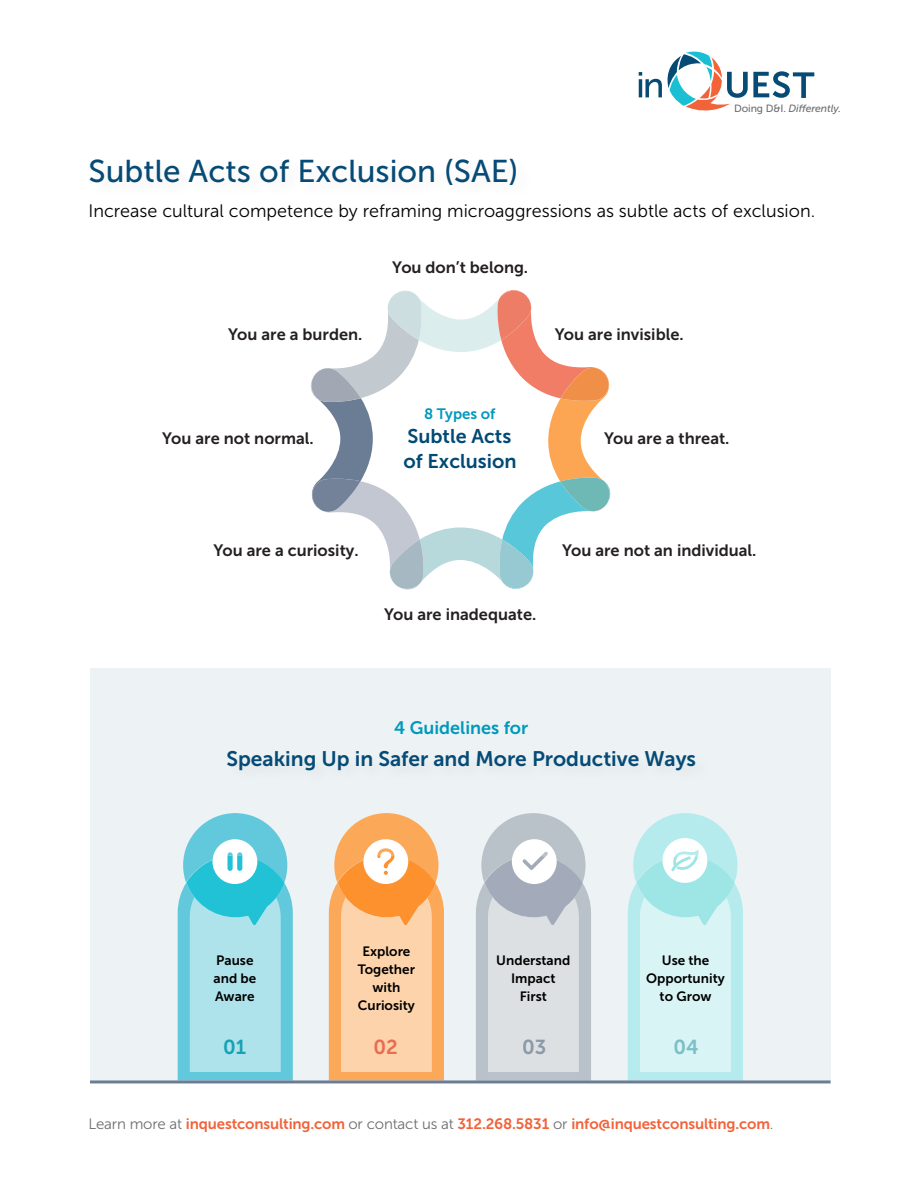
<style>
.page{position:relative;width:918px;height:1188px;background:#fff}
.page>*{position:absolute;margin:0;border:0;box-sizing:border-box;transform-origin:0 0}
.t1{font:31.5px "Museo Sans 500";color:#064a76}
.t2{font:21px "Museo Sans 700";color:#064a76}
.t3{font:20.1px "Museo Sans 700";color:#17a3b5}
.t4{font:20.1px "Museo Sans 700";color:#e86e52}
.t5{font:20.1px "Museo Sans 700";color:#8c99a8}
.t6{font:20.1px "Museo Sans 700";color:#7abfc7}
.t7{font:19.8px "Museo Sans 700";color:#004a75}
.t8{font:18px "Museo Sans 300";color:#000}
.t9{font:18px "Museo Sans 700";color:#0099bd}
.t10{font:16.35px "Museo Sans 700";color:#241f21}
.t11{font:15px "Museo Sans 700";letter-spacing:-.01em;color:#f2633a}
.t12{font:15px "Museo Sans 700";color:#0099bd}
.t13{font:13.5px/18px "Museo Sans 700";color:#000;text-align:center}
.t14{font:italic 10.5px "Museo Sans 500";letter-spacing:-.01em;color:#6d6e71}
.s1{font-style:normal}
.s2{font-family:"Museo Sans 300";color:#6d6e71}
</style>
<div class="page">
<svg style="left:310px;top:290px;width:301px;height:299px"></svg>
<div style="left:90px;top:668px;width:741px;height:413px;background:#edf3f5"></div>
<svg style="left:329px;top:813px;width:115px;height:267px;background:#fbc38d"></svg>
<svg style="left:178px;top:813px;width:115px;height:267px;background:#8fd9e5"></svg>
<svg style="left:476px;top:813px;width:115px;height:267px;background:#ced3d9"></svg>
<svg style="left:628px;top:813px;width:115px;height:267px;background:#caf0f1"></svg>
<hr style="left:90px;top:1080px;width:741px;height:3px;background:#6b7d94">
<svg style="left:639px;top:51px;width:175px;height:60px"></svg>
<h1 class="t1" style="left:88px;top:154px;width:431px">Subtle Acts of Exclusion (SAE)</h1>
<p class="t14" style="left:734px;top:103px;width:109px"><span class="s1">Doing D&amp;I.</span> Differently.</p>
<p class="t8" style="left:88px;top:201px;width:728px">Increase cultural competence by reframing microaggressions as subtle acts of exclusion.</p>
<p class="t10" style="left:392px;top:259px;width:137px">You don’t belong.</p>
<p class="t10" style="left:228px;top:326px;width:136px">You are a burden.</p>
<p class="t10" style="left:555px;top:326px;width:130px">You are invisible.</p>
<p class="t10" style="left:162px;top:430px;width:153px">You are not normal.</p>
<p class="t12" style="left:424px;top:406px;width:73px">8 Types of</p>
<p class="t7" style="left:408px;top:425px;width:105px">Subtle Acts</p>
<p class="t10" style="left:604px;top:430px;width:127px">You are a threat.</p>
<p class="t7" style="left:404px;top:450px;width:114px">of Exclusion</p>
<p class="t10" style="left:213px;top:541px;width:147px">You are a curiosity.</p>
<p class="t10" style="left:384px;top:606px;width:154px">You are inadequate.</p>
<p class="t10" style="left:562px;top:541px;width:196px">You are not an individual.</p>
<p class="t9" style="left:394px;top:718px;width:135px">4 Guidelines for</p>
<p class="t2" style="left:226px;top:747px;width:471px">Speaking Up in Safer and More Productive Ways</p>
<p class="t13" style="left:214px;top:952px;width:44px;text-align:left">Pause and be<br>Aware</p>
<p class="t13" style="left:358px;top:942px;width:59px">Explore<br>Together with<br>Curiosity</p>
<p class="t13" style="left:496px;top:952px;width:76px">Understand<br>Impact<br>First</p>
<p class="t13" style="left:646px;top:952px;width:80px">Use the<br>Opportunity to Grow</p>
<p class="t3" style="left:223px;top:1036px;width:24px">01</p>
<p class="t4" style="left:374px;top:1036px;width:26px">02</p>
<p class="t5" style="left:522px;top:1036px;width:26px">03</p>
<p class="t6" style="left:674px;top:1036px;width:27px">04</p>
<p class="t11" style="left:88px;top:1116px;width:687px"><span class="s2">Learn more at</span> inquestconsulting.com <span class="s2">or contact us at</span> 312.268.5831 <span class="s2">or</span> info@inquestconsulting.com<span class="s2">.</span></p>
</div>
